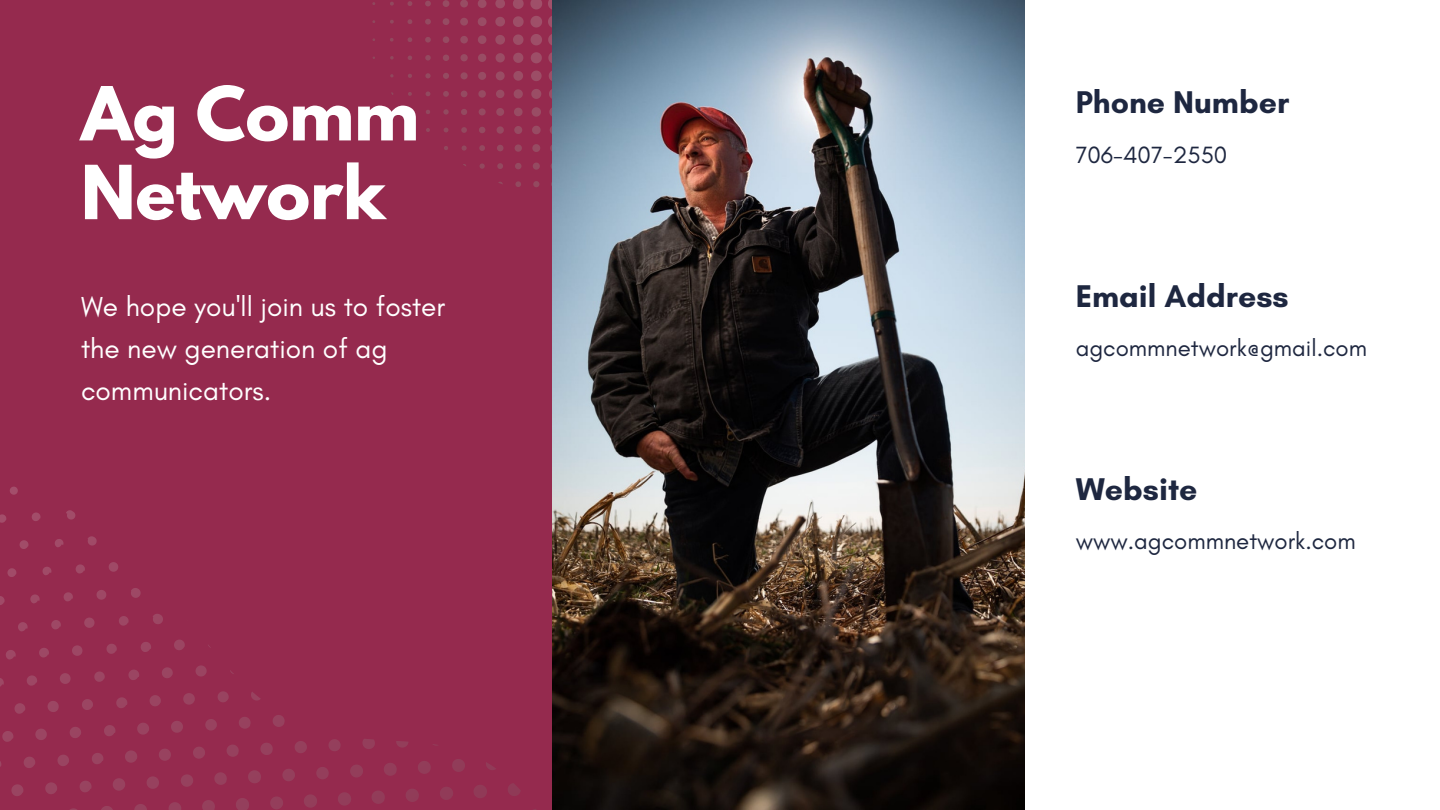
<style>
.page{position:relative;width:1440px;height:810px;background:#fff}
.page>*{position:absolute;margin:0;border:0;box-sizing:border-box;transform-origin:0 0}
.t1{font:700 66px "League Spartan";color:#fff}
.t2{font:700 32px "Glacial Indifference";color:#1e2740}
.t3{font:28px/42px "Glacial Indifference";color:#fff}
.t4{font:24px "Glacial Indifference";color:#1e2740}
</style>
<div class="page">
<div style="left:0;top:0;width:1440px;height:810px;background:linear-gradient(to bottom,#fff,#fefefe)"></div>
<div style="left:0;top:0;width:553px;height:810px;background:#952a4e"></div>
<svg style="left:0;top:406px;width:553px;height:404px"></svg>
<svg style="left:372px;top:0;width:181px;height:203px"></svg>
<img style="left:553px;top:0;width:471px;height:810px">
<p class="t1" style="left:81px;top:81px;width:340px">Ag Comm</p>
<p class="t1" style="left:81px;top:160px;width:306px">Network</p>
<p class="t3" style="left:81px;top:286px;width:366px">We hope you'll join us to foster the new generation of ag communicators.</p>
<p class="t2" style="left:1076px;top:83px;width:215px">Phone Number</p>
<p class="t4" style="left:1076px;top:140px;width:153px">706-407-2550</p>
<p class="t2" style="left:1076px;top:276px;width:214px">Email Address</p>
<p class="t4" style="left:1076px;top:333px;width:293px">agcommnetwork@gmail.com</p>
<p class="t2" style="left:1076px;top:469px;width:123px">Website</p>
<p class="t4" style="left:1076px;top:527px;width:282px">www.agcommnetwork.com</p>
</div>
